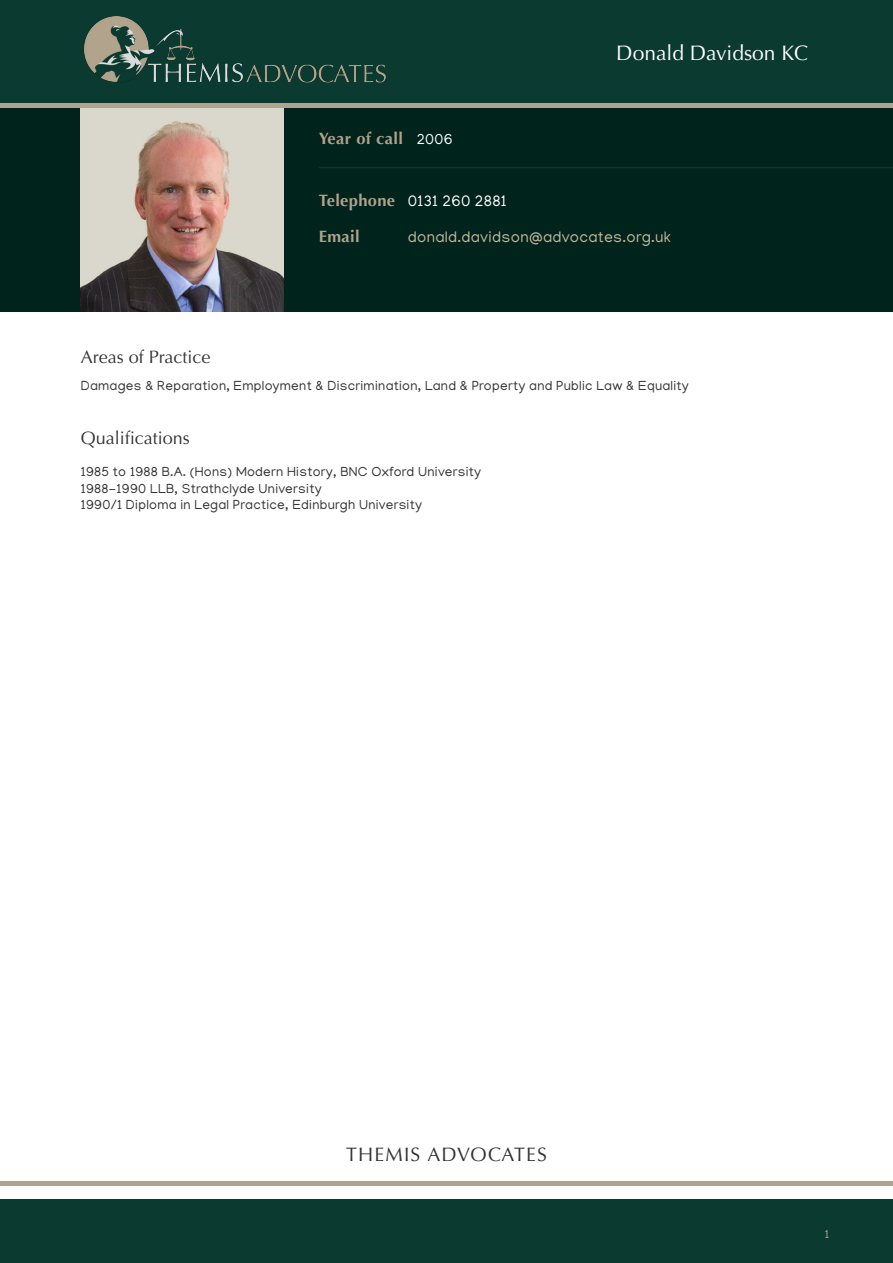
<style>
.page{position:relative;width:893px;height:1263px;background:#fff}
.page>*{position:absolute;margin:0;border:0;box-sizing:border-box;transform-origin:0 0}
.t1{font:21px "Optima";color:#fff}
.t2{font:19.5px "Optima";letter-spacing:.06em;color:#333232}
.t3{font:18px "Optima";color:#333232}
.t4{font:700 16.5px/36px "Optima";letter-spacing:.02em;color:#b1a28b}
.t5{font:15.75px "Manjari";letter-spacing:.02em;color:#c8b89d}
.t6{font:15.75px "Manjari";letter-spacing:.02em;color:#fff}
.t7{font:15px "Manjari";color:#fff}
.t8{font:13.5px/16.5px "Manjari";letter-spacing:.02em;color:#333232}
.t9{font:12px "Manjari";color:#b1a28b}
</style>
<div class="page">
<div style="left:0;top:1199px;width:893px;height:64px;background:#0b3a30"></div>
<div style="left:0;top:1181px;width:893px;height:5px;background:#b2a38c"></div>
<div style="left:0;top:80px;width:893px;height:231px;background:#00231b"></div>
<img style="left:81px;top:108px;width:203px;height:203px">
<div style="left:0;top:0;width:893px;height:107px;background:#0b3a30"></div>
<img style="left:85px;top:17px;width:301px;height:66px">
<div style="left:0;top:103px;width:893px;height:5px;background:#b2a38c"></div>
<hr style="left:319px;top:167px;width:574px;height:1px;background:#0b3a30">
<p class="t4" style="left:319px;top:121px;width:86px">Year of call</p>
<p class="t7" style="left:417px;top:130px;width:37px">2006</p>
<h1 class="t1" style="left:616px;top:41px;width:193px">Donald Davidson KC</h1>
<p class="t4" style="left:319px;top:183px;width:78px">Telephone<br>Email</p>
<p class="t6" style="left:408px;top:191px;width:100px">0131 260 2881</p>
<p class="t5" style="left:408px;top:227px;width:264px">donald.davidson@advocates.org.uk</p>
<h3 class="t3" style="left:81px;top:347px;width:131px">Areas of Practice</h3>
<p class="t8" style="left:81px;top:377px;width:610px">Damages &amp; Reparation, Employment &amp; Discrimination, Land &amp; Property and Public Law &amp; Equality</p>
<h3 class="t3" style="left:81px;top:428px;width:111px">Qualifications</h3>
<p class="t8" style="left:81px;top:463px;width:402px">1985 to 1988 B.A. (Hons) Modern History, BNC Oxford University<br>1988-1990 LLB, Strathclyde University<br>1990/1 Diploma in Legal Practice, Edinburgh University</p>
<h2 class="t2" style="left:346px;top:1142px;width:202px">THEMIS ADVOCATES</h2>
<p class="t9" style="left:825px;top:1226px;width:6px">1</p>
</div>
